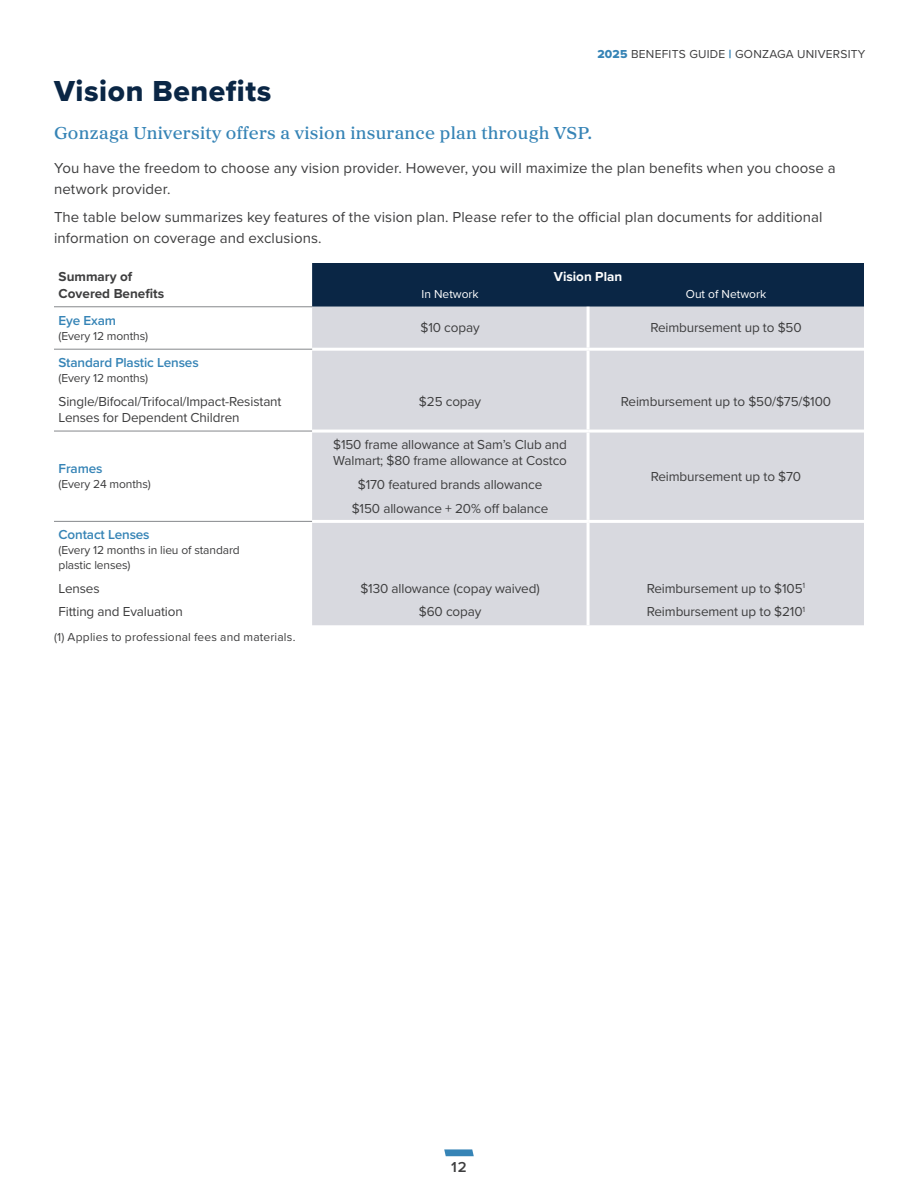
<style>
.page{position:relative;width:918px;height:1188px;background:#fff}
.page>*{position:absolute;margin:0;border:0;box-sizing:border-box;transform-origin:0 0}
.t1{font:30px "Proxima Nova Extrabld";letter-spacing:.02em;color:#0a2645}
.Intro_Sentence{font:500 18px "Proxima Sera";letter-spacing:.02em;color:#3684b6}
.Body_Copy{font:15px/21px "Proxima Nova";letter-spacing:.005em;color:#3e3e3f}
.t2{font:600 15px "Proxima Nova";color:#3e3e3f}
.Table_Body_-_Center{font:13.5px/16.5px "Proxima Nova";letter-spacing:-.01em;color:#3e3e3f}
.Table_Body_-_Left{font:13.5px/16.5px "Proxima Nova";letter-spacing:-.01em;color:#3e3e3f}
.Table_Subhead_-_Left{font:600 13.5px "Proxima Nova";letter-spacing:-.01em;color:#3684b6}
.Table_Title{font:700 13.5px "Proxima Nova";color:#3e3e3f}
.Table_Header_-_Center{font:700 13.5px "Proxima Nova";color:#fff}
.Table_Note{font:12px/15px "Proxima Nova";letter-spacing:-.01em;color:#3e3e3f}
.Note{font:12px "Proxima Nova";letter-spacing:.015em;color:#3e3e3f}
.Table_Note-2{font:12px "Proxima Nova";letter-spacing:.02em;color:#3e3e3f}
.Table_Subhead_-_Center{font:12px "Proxima Nova";color:#fff}
.s1{font-family:"Proxima Nova Extrabld";color:#3684b6}
</style>
<div class="page">
<svg style="left:444px;top:1149px;width:30px;height:7px"></svg>
<svg style="left:54px;top:307px;width:258px;height:214px"></svg>
<div style="left:312px;top:263px;width:552px;height:44px;background:#0a2645"></div>
<div style="left:312px;top:307px;width:552px;height:318px;background:#d8d9df"></div>
<hr style="left:54px;top:430px;width:258px;height:2px;background:#939598">
<hr style="left:54px;top:521px;width:258px;height:1px;background:#939598">
<hr style="left:588px;top:348px;width:276px;height:3px;background:#fff">
<hr style="left:587px;top:351px;width:3px;height:79px;background:#fff">
<hr style="left:588px;top:430px;width:276px;height:3px;background:#fff">
<hr style="left:587px;top:523px;width:3px;height:102px;background:#fff">
<hr style="left:312px;top:348px;width:276px;height:3px;background:#fff">
<hr style="left:312px;top:430px;width:276px;height:3px;background:#fff">
<hr style="left:587px;top:307px;width:3px;height:41px;background:#fff">
<hr style="left:54px;top:306px;width:258px;height:1px;background:#939598">
<hr style="left:54px;top:349px;width:258px;height:1px;background:#939598">
<hr style="left:312px;top:520px;width:276px;height:3px;background:#fff">
<hr style="left:588px;top:520px;width:276px;height:3px;background:#fff">
<hr style="left:587px;top:433px;width:3px;height:87px;background:#fff">
<p class="Table_Note-2" style="left:597px;top:45px;width:270px"><span class="s1">2025</span> BENEFITS GUIDE <span class="s1">|</span> GONZAGA UNIVERSITY</p>
<p class="t1" style="left:54px;top:69px;width:219px">Vision Benefits</p>
<p class="Intro_Sentence" style="left:54px;top:118px;width:539px">Gonzaga University offers a vision insurance plan through VSP.</p>
<p class="Body_Copy" style="left:54px;top:157px;width:783px">You have the freedom to choose any vision provider. However, you will maximize the plan benefits when you choose a network provider.</p>
<p class="Body_Copy" style="left:54px;top:206px;width:770px">The table below summarizes key features of the vision plan. Please refer to the official plan documents for additional information on coverage and exclusions.</p>
<p class="Table_Title" style="left:59px;top:267px;width:75px">Summary of</p>
<p class="Table_Title" style="left:59px;top:283px;width:107px">Covered Benefits</p>
<p class="Table_Header_-_Center" style="left:554px;top:266px;width:70px">Vision Plan</p>
<p class="Table_Subhead_-_Center" style="left:422px;top:285px;width:59px">In Network</p>
<p class="Table_Subhead_-_Center" style="left:686px;top:285px;width:82px">Out of Network</p>
<p class="Table_Subhead_-_Left" style="left:59px;top:310px;width:59px">Eye Exam</p>
<p class="Table_Note" style="left:59px;top:328px;width:91px">(Every 12 months)</p>
<p class="Table_Body_-_Center" style="left:421px;top:319px;width:61px">$10 copay</p>
<p class="Table_Body_-_Center" style="left:650px;top:319px;width:153px">Reimbursement up to $50</p>
<p class="Table_Subhead_-_Left" style="left:59px;top:353px;width:142px">Standard Plastic Lenses</p>
<p class="Table_Note" style="left:59px;top:370px;width:91px">(Every 12 months)</p>
<p class="Table_Body_-_Left" style="left:59px;top:392px;width:225px">Single/Bifocal/Trifocal/Impact-Resistant<br>Lenses for Dependent Children</p>
<p class="Table_Body_-_Center" style="left:419px;top:392px;width:64px">$25 copay</p>
<p class="Table_Body_-_Center" style="left:621px;top:392px;width:212px">Reimbursement up to $50/$75/$100</p>
<p class="Table_Subhead_-_Left" style="left:59px;top:459px;width:45px">Frames</p>
<p class="Table_Note" style="left:59px;top:476px;width:94px">(Every 24 months)</p>
<p class="Table_Body_-_Center" style="left:333px;top:436px;width:235px">$150 frame allowance at Sam’s Club and<br>Walmart; $80 frame allowance at Costco</p>
<p class="Table_Body_-_Center" style="left:358px;top:476px;width:186px">$170 featured brands allowance</p>
<p class="Table_Body_-_Center" style="left:352px;top:499px;width:198px">$150 allowance + 20% off balance</p>
<p class="Table_Body_-_Center" style="left:651px;top:467px;width:152px">Reimbursement up to $70</p>
<p class="Table_Subhead_-_Left" style="left:59px;top:525px;width:93px">Contact Lenses</p>
<p class="Table_Note" style="left:59px;top:542px;width:183px">(Every 12 months in lieu of standard plastic lenses)</p>
<p class="Table_Body_-_Left" style="left:59px;top:580px;width:43px">Lenses</p>
<p class="Table_Body_-_Left" style="left:59px;top:603px;width:126px">Fitting and Evaluation</p>
<p class="Note" style="left:54px;top:628px;width:243px">(1) Applies to professional fees and materials.</p>
<p class="Table_Body_-_Center" style="left:360px;top:580px;width:181px">$130 allowance (copay waived)</p>
<p class="Table_Body_-_Center" style="left:419px;top:603px;width:64px">$60 copay</p>
<p class="Table_Body_-_Center" style="left:647px;top:580px;width:160px">Reimbursement up to $105<sup>1</sup></p>
<p class="Table_Body_-_Center" style="left:647px;top:603px;width:160px">Reimbursement up to $210<sup>1</sup></p>
<p class="t2" style="left:451px;top:1156px;width:17px">12</p>
</div>
